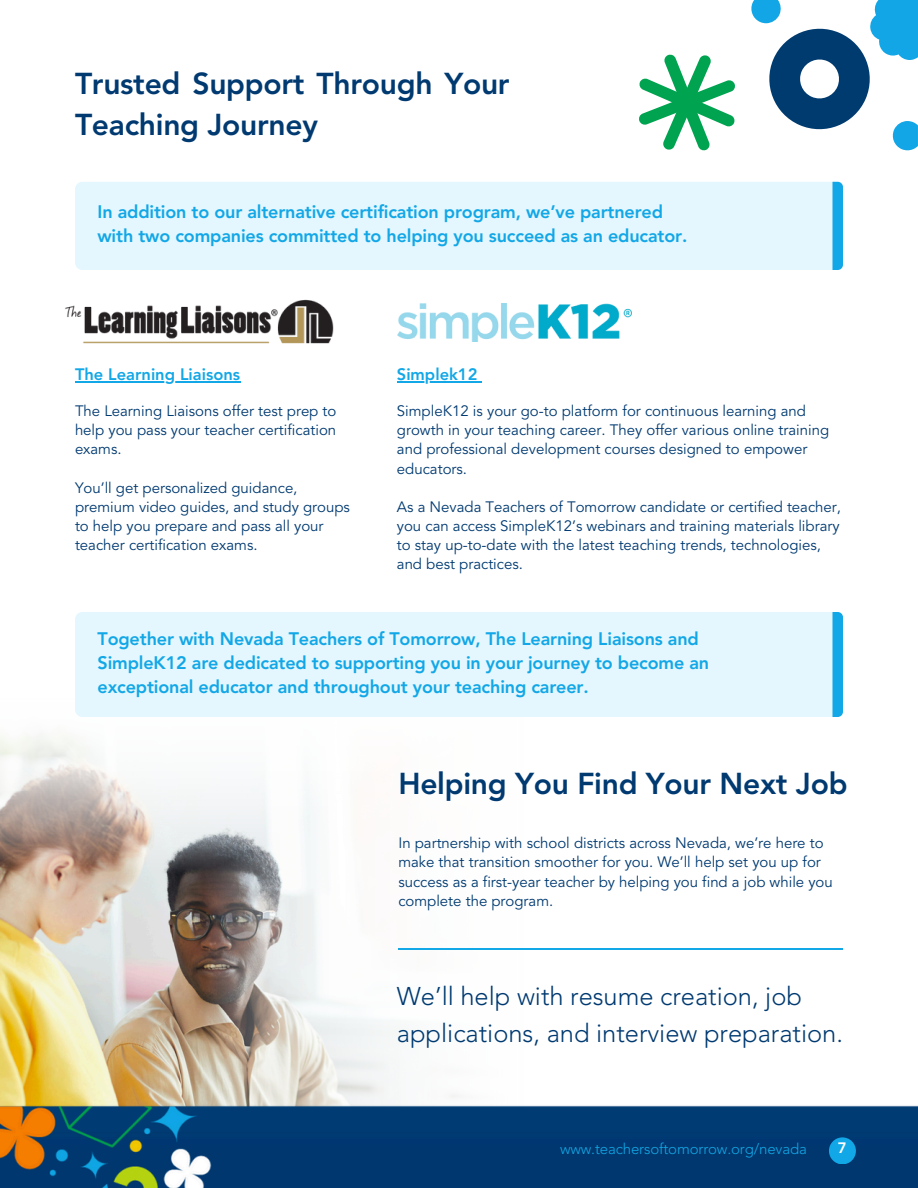
<style>
.page{position:relative;width:918px;height:1188px;background:#fff}
.page>*{position:absolute;margin:0;border:0;box-sizing:border-box;transform-origin:0 0}
.t1{font:800 30px/40.5px "Avenir LT Std";letter-spacing:-.01em;color:#003a71}
.t2{font:300 25.5px/37.2px "Avenir LT Std";color:#003a71}
.t3{font:800 18px/23.7px "Avenir LT Std";letter-spacing:-.01em;color:#12a7e6}
.t4{font:800 16.5px "Avenir LT Std";color:#12a7e6}
.t5{font:15px/19.2px "Avenir LT Std";color:#003a71}
.t6{font:300 15px "Avenir LT Std";letter-spacing:-.01em;color:#12a7e6}
.t7{font:800 15px "Avenir LT Std";color:#fff}
</style>
<div class="page">
<img style="left:0;top:735px;width:843px;height:363px">
<hr style="left:398px;top:948px;width:445px;height:1px;background:#12a7e6">
<div style="left:75px;top:182px;width:768px;height:88px;background:#e4f6fe;border-radius:8px"></div>
<svg style="left:832px;top:182px;width:11px;height:88px"></svg>
<div style="left:75px;top:612px;width:768px;height:105px;background:#e4f6fe;border-radius:8px"></div>
<svg style="left:832px;top:612px;width:11px;height:105px"></svg>
<svg style="left:639px;top:55px;width:96px;height:95px"></svg>
<svg style="left:751px;top:0;width:167px;height:150px"></svg>
<img style="left:0;top:1098px;width:918px;height:90px">
<div style="left:829px;top:1137px;width:27px;height:27px;background:#12a7e6;border-radius:50%"></div>
<img style="left:397px;top:303px;width:234px;height:39px">
<img style="left:65px;top:299px;width:269px;height:45px">
<hr style="left:75px;top:381px;width:165px;height:2px;background:#12a7e6">
<hr style="left:397px;top:381px;width:81px;height:2px;background:#12a7e6">
<h3 class="t1" style="left:75px;top:66px;width:436px">Trusted Support Through Your<br>Teaching Journey</h3>
<p class="t3" style="left:98px;top:202px;width:591px">In addition to our alternative certification program, we’ve partnered with two companies committed to helping you succeed as an educator.</p>
<p class="t4" style="left:75px;top:368px;width:167px">The Learning Liaisons</p>
<h3 class="t4" style="left:397px;top:368px;width:82px">Simplek12</h3>
<p class="t5" style="left:75px;top:403px;width:263px;text-align:justify">The Learning Liaisons offer test prep to help you pass your teacher certification exams.</p>
<h3 class="t5" style="left:75px;top:479px;width:276px">You’ll get personalized guidance, premium video guides, and study groups to help you prepare and pass all your teacher certification exams.</h3>
<p class="t5" style="left:397px;top:403px;width:434px">SimpleK12 is your go-to platform for continuous learning and growth in your teaching career. They offer various online training and professional development courses designed to empower educators.</p>
<p class="t5" style="left:397px;top:498px;width:446px">As a Nevada Teachers of Tomorrow candidate or certified teacher, you can access SimpleK12’s webinars and training materials library to stay up-to-date with the latest teaching trends, technologies, and best practices.</p>
<h1 class="t3" style="left:98px;top:629px;width:613px">Together with Nevada Teachers of Tomorrow, The Learning Liaisons and<br>SimpleK12 are dedicated to supporting you in your journey to become an exceptional educator and throughout your teaching career.</h1>
<p class="t1" style="left:398px;top:766px;width:451px">Helping You Find Your Next Job</p>
<h3 class="t5" style="left:398px;top:835px;width:436px">In partnership with school districts across Nevada, we’re here to make that transition smoother for you. We’ll help set you up for success as a first-year teacher by helping you find a job while you complete the program.</h3>
<p class="t2" style="left:397px;top:980px;width:448px">We’ll help with resume creation, job applications, and interview preparation.</p>
<p class="t6" style="left:560px;top:1142px;width:248px">www.teachersoftomorrow.org/nevada</p>
<h1 class="t7" style="left:838px;top:1142px;width:10px">7</h1>
</div>
